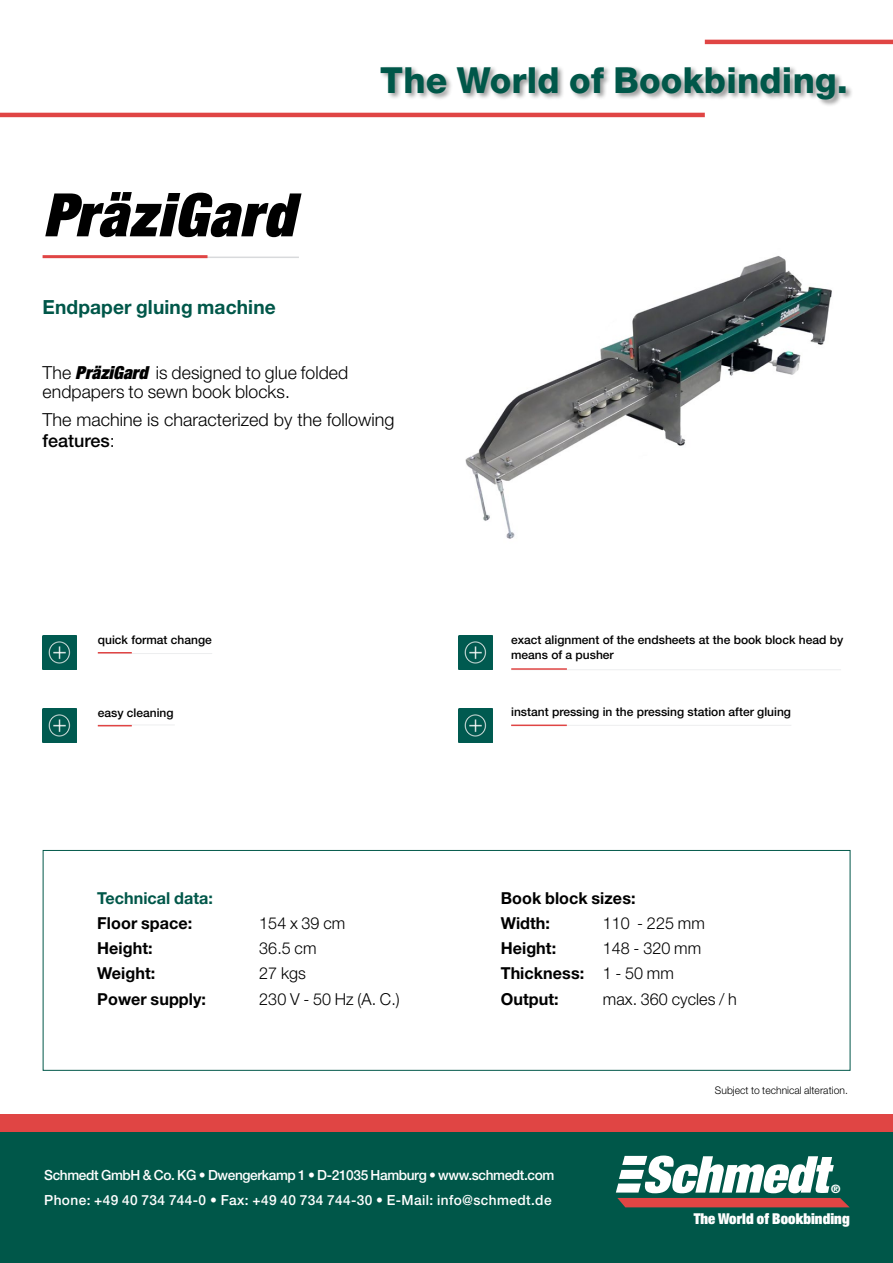
<style>
.page{position:relative;width:893px;height:1263px;background:#fff}
.page>*{position:absolute;margin:0;border:0;box-sizing:border-box;transform-origin:0 0}
.t1{font:italic 900 condensed 60px "Helvetica Neue LT Std";letter-spacing:.02em;color:#000}
.t2{font:800 36px "Helvetica Neue LT Std";letter-spacing:.005em;color:#005749}
.t3{font:700 19.5px "Helvetica Neue LT Std";letter-spacing:.005em;color:#005749}
.t4{font:300 18px/18.8px "Helvetica Neue LT Std";letter-spacing:.005em;color:#000}
.t5{font:700 16.5px/25.2px "Helvetica Neue LT Std";letter-spacing:.005em;color:#000}
.t6{font:300 16.5px "Helvetica Neue LT Std";letter-spacing:.005em;color:#000}
.t7{font:700 16.5px "Helvetica Neue LT Std";letter-spacing:.005em;color:#005749}
.t8{font:900 condensed 15px "Helvetica Neue LT Std";letter-spacing:.005em;color:#fefefe}
.t9{font:500 13.95px/25px "Helvetica Neue LT Std";letter-spacing:-.025em;color:#fff}
.t10{font:500 12px/14.4px "Helvetica Neue LT Std";color:#000}
.t11{font:800 11.55px "Helvetica Neue LT Std";color:#fff}
.t12{font:300 10.5px "Helvetica Neue LT Std";letter-spacing:.005em;color:#000}
.s1{font-weight:900;font-style:italic;font-stretch:condensed}
.s2{font-weight:500}
.s3{font-weight:300}
</style>
<div class="page">
<div style="left:379px;top:65px;width:475px;height:42px;background:#000;opacity:.4"></div>
<div style="left:0;top:1131px;width:893px;height:132px;background:#005749"></div>
<div style="left:0;top:1114px;width:893px;height:17px;background:#e04544"></div>
<svg style="left:616px;top:1155px;width:233px;height:52px"></svg>
<hr style="left:705px;top:40px;width:188px;height:4px;background:#e04544">
<hr style="left:0;top:113px;width:705px;height:4px;background:#e04544">
<img style="left:465px;top:256px;width:367px;height:283px">
<hr style="left:43px;top:257px;width:256px;height:1px;background:#d8dadc">
<hr style="left:43px;top:255px;width:164px;height:3px;background:#e04544">
<img style="left:43px;top:636px;width:34px;height:34px">
<img style="left:459px;top:636px;width:34px;height:34px">
<img style="left:43px;top:708px;width:34px;height:34px">
<img style="left:459px;top:709px;width:34px;height:34px">
<div style="left:43px;top:850px;width:807px;height:221px;border:1px solid #005749"></div>
<hr style="left:511px;top:669px;width:330px;height:1px;background:#edeeef">
<hr style="left:511px;top:668px;width:56px;height:2px;background:#e04544">
<hr style="left:511px;top:725px;width:280px;height:1px;background:#edeeef">
<hr style="left:511px;top:724px;width:56px;height:2px;background:#e04544">
<hr style="left:98px;top:653px;width:114px;height:1px;background:#edeeef">
<hr style="left:98px;top:652px;width:34px;height:1px;background:#e04544">
<hr style="left:98px;top:724px;width:77px;height:1px;background:#edeeef">
<hr style="left:98px;top:725px;width:34px;height:1px;background:#e04544">
<h1 class="t1" style="left:43px;top:177px;width:253px">PräziGard</h1>
<h3 class="t3" style="left:43px;top:295px;width:235px">Endpaper gluing machine</h3>
<h2 class="t2" style="left:380px;top:59px;width:469px">The World of Bookbinding.</h2>
<h3 class="t4" style="left:43px;top:363px;width:307px">The <span class="s1">PräziGard</span> is designed to glue folded endpapers to sewn book blocks.</h3>
<h3 class="t4" style="left:43px;top:408px;width:353px;line-height:21.6px">The machine is characterized by the following <span class="s2">features</span>:</h3>
<p class="t10" style="left:98px;top:632px;width:116px">quick format change</p>
<p class="t10" style="left:98px;top:705px;width:77px">easy cleaning</p>
<h3 class="t7" style="left:97px;top:888px;width:117px">Technical data:</h3>
<h3 class="t5" style="left:97px;top:910px;width:97px">Floor space:</h3>
<h3 class="t6" style="left:259px;top:913px;width:88px">154 x 39 cm</h3>
<h3 class="t5" style="left:97px;top:935px;width:57px">Height:</h3>
<h3 class="t6" style="left:259px;top:938px;width:59px">36.5 cm</h3>
<h3 class="t5" style="left:97px;top:960px;width:60px">Weight:</h3>
<h3 class="t6" style="left:259px;top:963px;width:48px">27 kgs</h3>
<h3 class="t5" style="left:97px;top:986px;width:110px">Power supply:</h3>
<h3 class="t6" style="left:259px;top:988px;width:142px">230 V - 50 Hz (A. C.)</h3>
<p class="t10" style="left:511px;top:633px;width:334px">exact alignment of the endsheets at the book block head by means of a pusher</p>
<p class="t10" style="left:511px;top:705px;width:281px">instant pressing in the pressing station after gluing</p>
<h3 class="t5" style="left:501px;top:885px;width:136px">Book block sizes:<br>Width:</h3>
<h3 class="t6" style="left:603px;top:913px;width:104px">110 - 225 mm</h3>
<h3 class="t5" style="left:501px;top:935px;width:57px">Height:</h3>
<h3 class="t5" style="left:501px;top:935px;width:202px;text-indent:102px"><span class="s3">148 - 320 mm<br></span>Thickness: <span class="s3">1 - 50 mm<br></span>Output:</h3>
<h3 class="t6" style="left:603px;top:988px;width:136px">max. 360 cycles / h</h3>
<p class="t12" style="left:715px;top:1084px;width:134px">Subject to technical alteration.</p>
<p class="t9" style="left:44px;top:1162px;width:512px">Schmedt GmbH &amp; Co. KG • Dwengerkamp 1 • D-21035 Hamburg • www.schmedt.com<br>Phone: +49 40 734 744-0 • Fax: +49 40 734 744-30 • E-Mail: info@schmedt.de</p>
<p class="t11" style="left:831px;top:1181px;width:11px">®</p>
<p class="t8" style="left:694px;top:1209px;width:157px">The World of Bookbinding</p>
</div>
